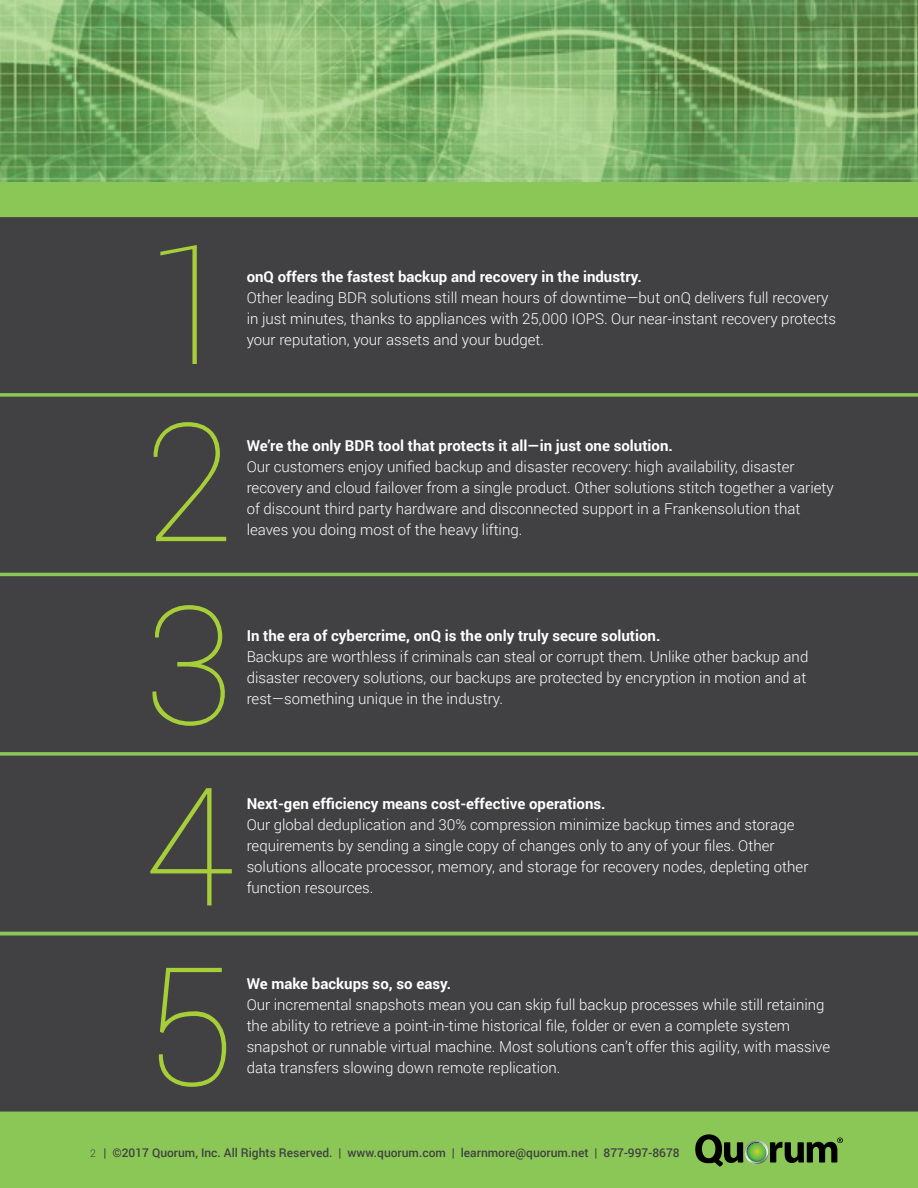
<style>
.page{position:relative;width:918px;height:1188px;background:#fff}
.page>*{position:absolute;margin:0;border:0;box-sizing:border-box;transform-origin:0 0}
.t1{font:100 165px "Roboto";color:#a6ce39}
.t2{font:300 15px/21px "Roboto";color:#fff}
.t3{font:700 15px "Roboto";color:#fff}
.t4{font:500 12px "Roboto";color:#414042}
.s1{font-weight:300;font-size:10.5px}
</style>
<div class="page">
<div style="left:0;top:1115px;width:918px;height:73px;background:#8bc756"></div>
<svg style="left:695px;top:1134px;width:148px;height:33px"></svg>
<div style="left:0;top:214px;width:918px;height:180px;background:#414042"></div>
<div style="left:0;top:394px;width:918px;height:179px;background:#414042"></div>
<div style="left:0;top:573px;width:918px;height:180px;background:#414042"></div>
<div style="left:0;top:753px;width:918px;height:180px;background:#414042"></div>
<div style="left:0;top:933px;width:918px;height:182px;background:#414042"></div>
<div style="left:0;top:182px;width:918px;height:32px;background:#8bc756"></div>
<svg style="left:0;top:0;width:918px;height:182px;background:#7cad68"></svg>
<h1 class="t1" style="left:144px;top:190px;width:92px">1</h1>
<p class="t3" style="left:247px;top:266px;width:397px">onQ offers the fastest backup and recovery in the industry.</p>
<p class="t2" style="left:247px;top:286px;width:591px">Other leading BDR solutions still mean hours of downtime—but onQ delivers full recovery in just minutes, thanks to appliances with 25,000 IOPS. Our near-instant recovery protects your reputation, your assets and your budget.</p>
<h1 class="t1" style="left:144px;top:368px;width:92px">2</h1>
<p class="t3" style="left:247px;top:435px;width:428px">We’re the only BDR tool that protects it all—in just one solution.</p>
<p class="t2" style="left:247px;top:455px;width:589px">Our customers enjoy unified backup and disaster recovery: high availability, disaster recovery and cloud failover from a single product. Other solutions stitch together a variety of discount third party hardware and disconnected support in a Frankensolution that leaves you doing most of the heavy lifting.</p>
<h1 class="t1" style="left:144px;top:551px;width:92px">3</h1>
<p class="t3" style="left:247px;top:625px;width:415px">In the era of cybercrime, onQ is the only truly secure solution.</p>
<p class="t2" style="left:247px;top:645px;width:563px">Backups are worthless if criminals can steal or corrupt them. Unlike other backup and disaster recovery solutions, our backups are protected by encryption in motion and at rest—something unique in the industry.</p>
<h1 class="t1" style="left:144px;top:733px;width:92px">4</h1>
<p class="t3" style="left:247px;top:794px;width:360px">Next-gen efficiency means cost-effective operations.</p>
<p class="t2" style="left:247px;top:814px;width:563px">Our global deduplication and 30% compression minimize backup times and storage requirements by sending a single copy of changes only to any of your files. Other solutions allocate processor, memory, and storage for recovery nodes, depleting other function resources.</p>
<h1 class="t1" style="left:144px;top:912px;width:92px">5</h1>
<p class="t3" style="left:247px;top:973px;width:206px">We make backups so, so easy.</p>
<p class="t2" style="left:247px;top:994px;width:585px">Our incremental snapshots mean you can skip full backup processes while still retaining the ability to retrieve a point-in-time historical file, folder or even a complete system snapshot or runnable virtual machine. Most solutions can’t offer this agility, with massive data transfers slowing down remote replication.</p>
<p class="t4" style="left:90px;top:1144px;width:591px"><span class="s1">2</span> | ©2017 Quorum, Inc. All Rights Reserved. | www.quorum.com | learnmore@quorum.net | 877-997-8678</p>
</div>
